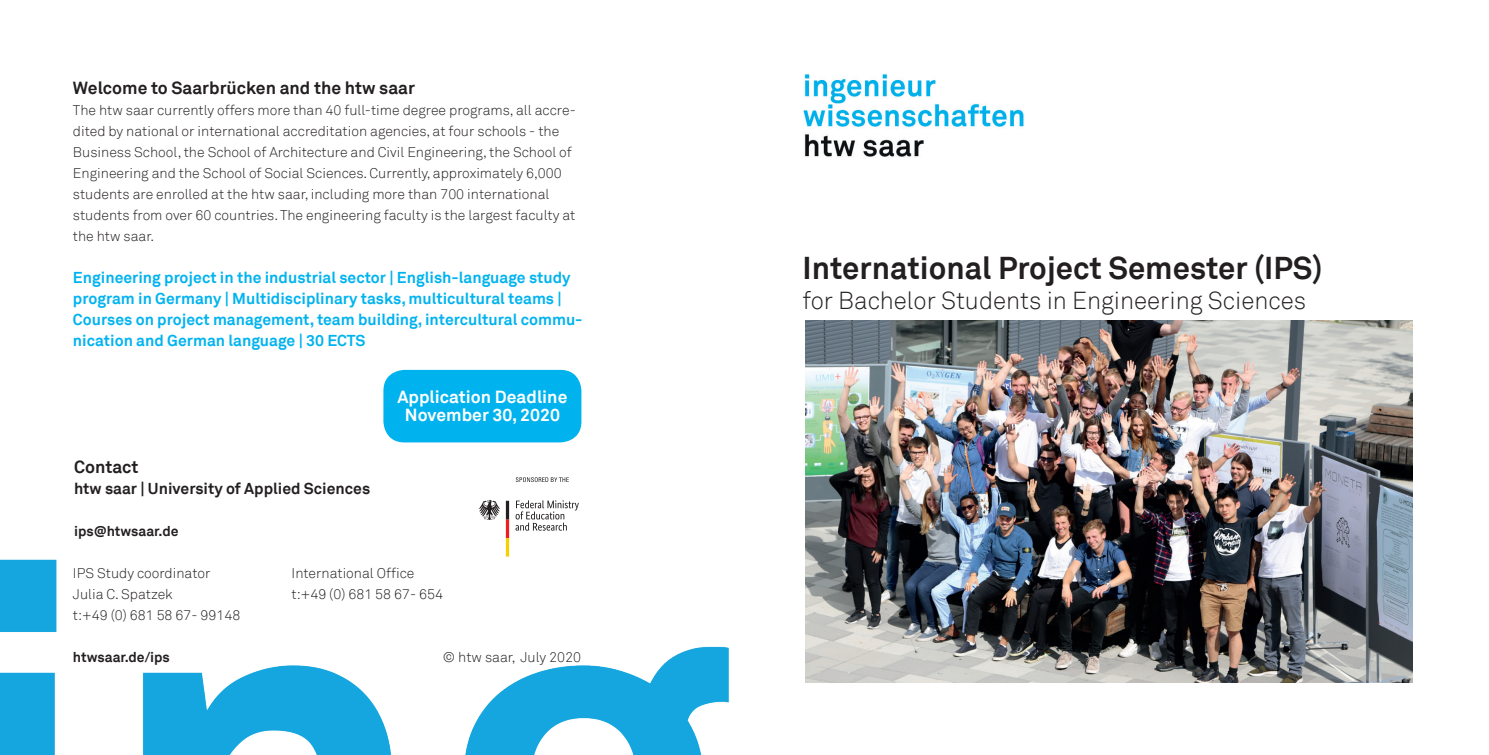
<style>
.page{position:relative;width:1489px;height:755px;background:#fff}
.page>*{position:absolute;margin:0;border:0;box-sizing:border-box;transform-origin:0 0}
.t1{font:700 31.5px "Akkurat";color:#231f20}
.t2{font:300 24.5px "Akkurat";color:#231f20}
.t3{font:700 17.5px "Akkurat";color:#231f20}
.t4{font:700 17.5px/17.5px "Akkurat";color:#fff;text-align:center}
.t5{font:700 15.75px/21px "Akkurat";color:#00b3ef}
.t6{font:700 15.75px "Akkurat";color:#231f20}
.t7{font:300 14px/21px "Akkurat";color:#231f20}
.t8{font:700 14px "Akkurat";color:#231f20}
</style>
<div class="page">
<img style="left:803px;top:74px;width:221px;height:83px">
<img style="left:805px;top:320px;width:607px;height:361px">
<img style="left:0;top:559px;width:729px;height:195px">
<div style="left:462px;top:465px;width:168px;height:116px;background:#fff"></div>
<svg style="left:515px;top:500px;width:64px;height:30px"></svg>
<svg style="left:478px;top:499px;width:22px;height:20px"></svg>
<svg style="left:506px;top:500px;width:3px;height:56px"></svg>
<svg style="left:515px;top:477px;width:53px;height:4px"></svg>
<div style="left:383px;top:369px;width:198px;height:73px;background:#00b3ef;border-radius:21px"></div>
<p class="t3" style="left:73px;top:77px;width:343px">Welcome to Saarbrücken and the htw saar</p>
<p class="t7" style="left:73px;top:100px;width:504px">The htw saar currently offers more than 40 full-time degree programs, all accre&shy;dited by national or international accreditation agencies, at four schools - the Business School, the School of Architecture and Civil Engineering, the School of Engineering and the School of Social Sciences. Currently, approximately 6,000 students are enrolled at the htw saar, including more than 700 international students from over 60 countries. The engineering faculty is the largest faculty at the htw saar.</p>
<p class="t5" style="left:73px;top:267px;width:511px">Engineering project in the industrial sector | English-language study program in Germany | Multidisciplinary tasks, multicultural teams | Courses on project management, team building, intercultural commu&shy;nication and German language | 30 ECTS</p>
<p class="t4" style="left:397px;top:388px;width:171px">Application Deadline<br>November 30, 2020</p>
<p class="t3" style="left:74px;top:455px;width:66px">Contact</p>
<p class="t6" style="left:74px;top:477px;width:298px">htw saar | University of Applied Sciences</p>
<p class="t8" style="left:74px;top:521px;width:106px">ips@htwsaar.de</p>
<p class="t7" style="left:291px;top:562px;width:153px">International Office t:+49 (0) 681 58 67- 654</p>
<p class="t7" style="left:73px;top:562px;width:169px">IPS Study coordinator<br>Julia C. Spatzek<br>t:+49 (0) 681 58 67- 99148</p>
<p class="t8" style="left:73px;top:647px;width:98px">htwsaar.de/ips</p>
<p class="t7" style="left:443px;top:646px;width:140px">© htw saar, July 2020</p>
<h1 class="t1" style="left:802px;top:248px;width:521px">International Project Semester (IPS)</h1>
<h2 class="t2" style="left:802px;top:285px;width:505px">for Bachelor Students in Engineering Sciences</h2>
</div>
